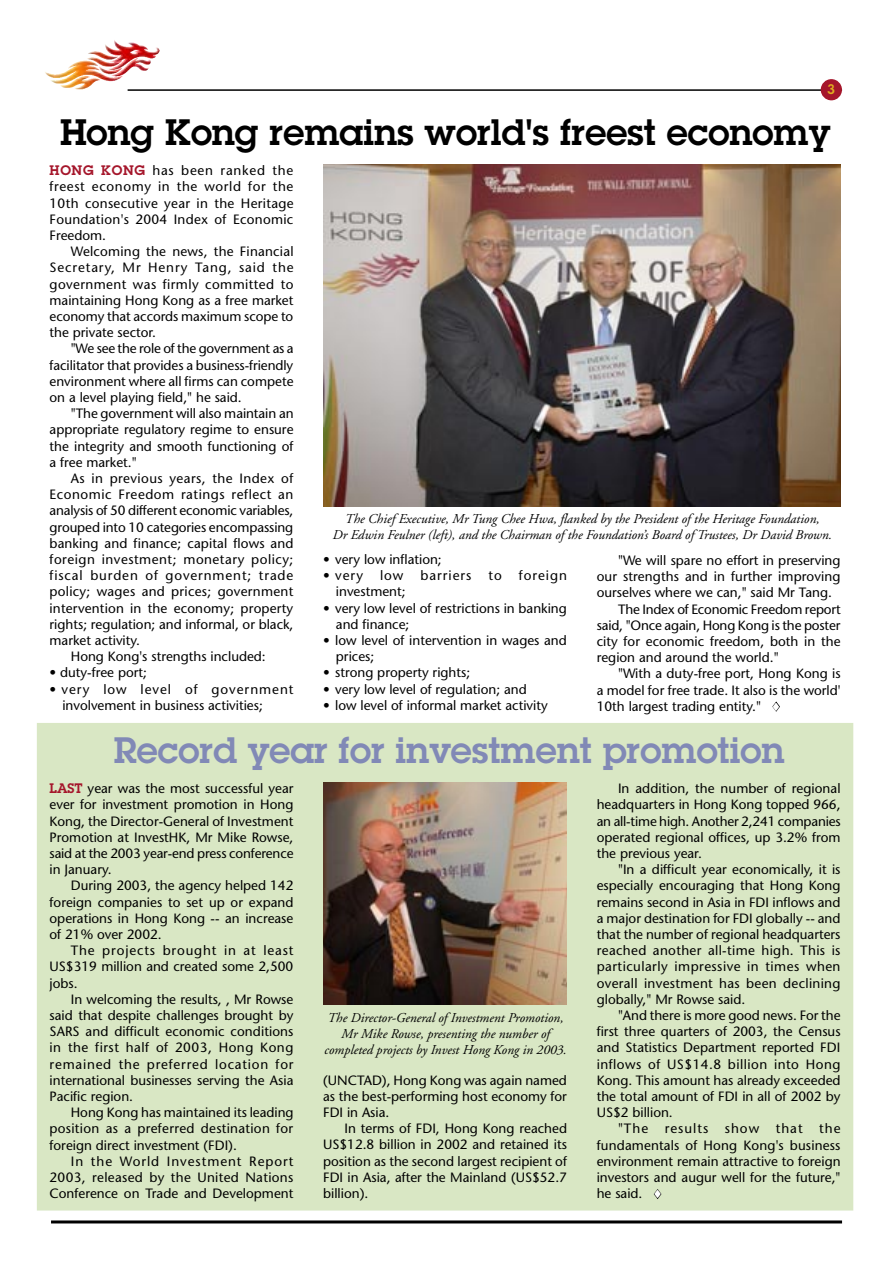
<style>
.page{position:relative;width:893px;height:1263px;background:#fff}
.page>*{position:absolute;margin:0;border:0;box-sizing:border-box;transform-origin:0 0}
.Headline{font:600 36px "Lubalin Graph";color:#000}
.Headline-2{font:600 36px "Lubalin Graph";color:#8189b6}
.Body_text{font:13.5px/16.2px "Stone Sans";color:#000;text-align:justify}
.t1{font:italic 13.5px/16.2px "Adobe Garamond";color:#000;text-align:center}
.Body_text-2{font:13.5px "Stone Sans";letter-spacing:.07em;color:#000}
.Body_text-3{font:600 13.5px "Lubalin Graph";color:#e0ad20}
.s1{font-family:"Lubalin Graph";font-weight:600;color:#a5162b}
.s2{color:#fff}
</style>
<div class="page">
<hr style="left:51px;top:1220px;width:791px;height:3px;background:#000">
<hr style="left:128px;top:89px;width:714px;height:2px;background:#000">
<img style="left:114px;top:40px;width:46px;height:17px">
<div style="left:821px;top:80px;width:20px;height:20px;background:#a5162b;border-radius:50%"></div>
<div style="left:821px;top:79px;width:21px;height:21px;border:2px solid #a5162b;border-radius:50%"></div>
<div style="left:38px;top:724px;width:814px;height:486px;background:#d9e7c4"></div>
<svg style="left:653px;top:1189px;width:9px;height:10px"></svg>
<img style="left:323px;top:164px;width:518px;height:342px">
<img style="left:323px;top:782px;width:244px;height:223px">
<svg style="left:772px;top:701px;width:8px;height:11px"></svg>
<p class="Body_text-3" style="left:827px;top:80px;width:9px">3</p>
<p class="Headline" style="left:60px;top:109px;width:772px">Hong Kong remains world's freest economy</p>
<p class="Body_text" style="left:50px;top:162px;width:246px"><span class="s1">HONG KONG</span> has been ranked the freest economy in the world for the 10th consecutive year in the Heritage Foundation's 2004 Index of Economic Freedom.</p>
<p class="Body_text" style="left:50px;top:243px;width:246px;text-indent:21px">Welcoming the news, the Financial Secretary, Mr Henry Tang, said the government was firmly committed to maintaining Hong Kong as a free market economy that accords maximum scope to the private sector.</p>
<p class="Body_text" style="left:50px;top:340px;width:246px;text-indent:21px">"We see the role of the government as a facilitator that provides a business-friendly environment where all firms can compete on a level playing field," he said.</p>
<p class="Body_text" style="left:50px;top:405px;width:246px;text-indent:21px">"The government will also maintain an appropriate regulatory regime to ensure the integrity and smooth functioning of a free market."</p>
<p class="Body_text" style="left:50px;top:470px;width:245px;text-indent:21px">As in previous years, the Index of Economic Freedom ratings reflect an analysis of 50 different economic variables, grouped into 10 categories encompassing banking and finance; capital flows and foreign investment; monetary policy; fiscal burden of government; trade policy; wages and prices; government intervention in the economy; property rights; regulation; and informal, or black, market activity.</p>
<p class="Body_text" style="left:71px;top:648px;width:196px">Hong Kong's strengths included:</p>
<p class="Body_text" style="left:50px;top:664px;width:99px">• duty-free port;</p>
<p class="Body_text" style="left:62px;top:681px;width:233px;text-indent:-13px">• very low level of government involvement in business activities;</p>
<p class="t1" style="left:345px;top:511px;width:476px">The Chief Executive, Mr Tung Chee Hwa, flanked by the President of the Heritage Foundation,</p>
<p class="t1" style="left:332px;top:527px;width:501px">Dr Edwin Feulner (left), and the Chairman of the Foundation’s Board of Trustees, Dr David Brown.</p>
<p class="Body_text" style="left:323px;top:551px;width:120px">• very low inflation;</p>
<p class="Body_text" style="left:323px;top:567px;width:41px">• very</p>
<p class="Body_text" style="left:380px;top:567px;width:25px">low</p>
<p class="Body_text-2" style="left:420px;top:567px;width:52px">barriers</p>
<p class="Body_text" style="left:488px;top:567px;width:15px">to</p>
<p class="Body_text-2" style="left:519px;top:567px;width:50px">foreign</p>
<p class="Body_text" style="left:336px;top:583px;width:71px">investment;</p>
<p class="Body_text" style="left:336px;top:600px;width:232px;text-indent:-13px">• very low level of restrictions in banking and finance;</p>
<p class="Body_text" style="left:336px;top:632px;width:232px;text-indent:-13px">• low level of intervention in wages and prices;</p>
<p class="Body_text" style="left:323px;top:664px;width:149px">• strong property rights;</p>
<p class="Body_text" style="left:323px;top:681px;width:205px">• very low level of regulation; and</p>
<p class="Body_text" style="left:323px;top:697px;width:226px">• low level of informal market activity</p>
<p class="Body_text" style="left:597px;top:552px;width:245px;text-indent:21px">"We will spare no effort in preserving our strengths and in further improving ourselves where we can," said Mr Tang.</p>
<p class="Body_text" style="left:597px;top:601px;width:245px;text-indent:21px">The Index of Economic Freedom report said, "Once again, Hong Kong is the poster city for economic freedom, both in the region and around the world."</p>
<p class="Body_text" style="left:597px;top:665px;width:245px;text-indent:21px">"With a duty-free port, Hong Kong is a model for free trade. It also is the world' 10th largest trading entity." <span class="s2">◆</span></p>
<p class="Headline-2" style="left:114px;top:726px;width:672px">Record year for investment promotion</p>
<p class="Body_text" style="left:597px;top:780px;width:245px;text-indent:21px">In addition, the number of regional headquarters in Hong Kong topped 966, an all-time high. Another 2,241 companies operated regional offices, up 3.2% from the previous year.</p>
<p class="Body_text" style="left:597px;top:861px;width:245px;text-indent:21px">"In a difficult year economically, it is especially encouraging that Hong Kong remains second in Asia in FDI inflows and a major destination for FDI globally -- and that the number of regional headquarters reached another all-time high. This is particularly impressive in times when overall investment has been declining globally," Mr Rowse said.</p>
<p class="Body_text" style="left:597px;top:1007px;width:245px;text-indent:21px">"And there is more good news. For the first three quarters of 2003, the Census and Statistics Department reported FDI inflows of US$14.8 billion into Hong Kong. This amount has already exceeded the total amount of FDI in all of 2002 by US$2 billion.</p>
<p class="Body_text" style="left:597px;top:1120px;width:245px;text-indent:21px">"The results show that the fundamentals of Hong Kong's business environment remain attractive to foreign investors and augur well for the future," he said. <span class="s2">◆</span></p>
<p class="Body_text" style="left:50px;top:780px;width:245px"><span class="s1">LAST</span> year was the most successful year ever for investment promotion in Hong Kong, the Director-General of Investment Promotion at InvestHK, Mr Mike Rowse, said at the 2003 year-end press conference in January.</p>
<p class="Body_text" style="left:50px;top:877px;width:245px;text-indent:21px">During 2003, the agency helped 142 foreign companies to set up or expand operations in Hong Kong -- an increase of 21% over 2002.</p>
<p class="Body_text" style="left:50px;top:942px;width:245px;text-indent:21px">The projects brought in at least US$319 million and created some 2,500 jobs.</p>
<p class="Body_text" style="left:50px;top:991px;width:245px;text-indent:21px">In welcoming the results, , Mr Rowse said that despite challenges brought by SARS and difficult economic conditions in the first half of 2003, Hong Kong remained the preferred location for international businesses serving the Asia Pacific region.</p>
<p class="Body_text" style="left:50px;top:1104px;width:245px;text-indent:21px">Hong Kong has maintained its leading position as a preferred destination for foreign direct investment (FDI).</p>
<p class="Body_text" style="left:50px;top:1153px;width:245px;text-indent:21px">In the World Investment Report 2003, released by the United Nations Conference on Trade and Development</p>
<p class="t1" style="left:324px;top:1010px;width:244px">The Director-General of Investment Promotion,<br>Mr Mike Rowse, presenting the number of completed projects by Invest Hong Kong in 2003.</p>
<p class="Body_text" style="left:323px;top:1071px;width:245px">(UNCTAD), Hong Kong was again named as the best-performing host economy for FDI in Asia.</p>
<p class="Body_text" style="left:323px;top:1120px;width:245px;text-indent:21px">In terms of FDI, Hong Kong reached US$12.8 billion in 2002 and retained its position as the second largest recipient of FDI in Asia, after the Mainland (US$52.7 billion).</p>
</div>
